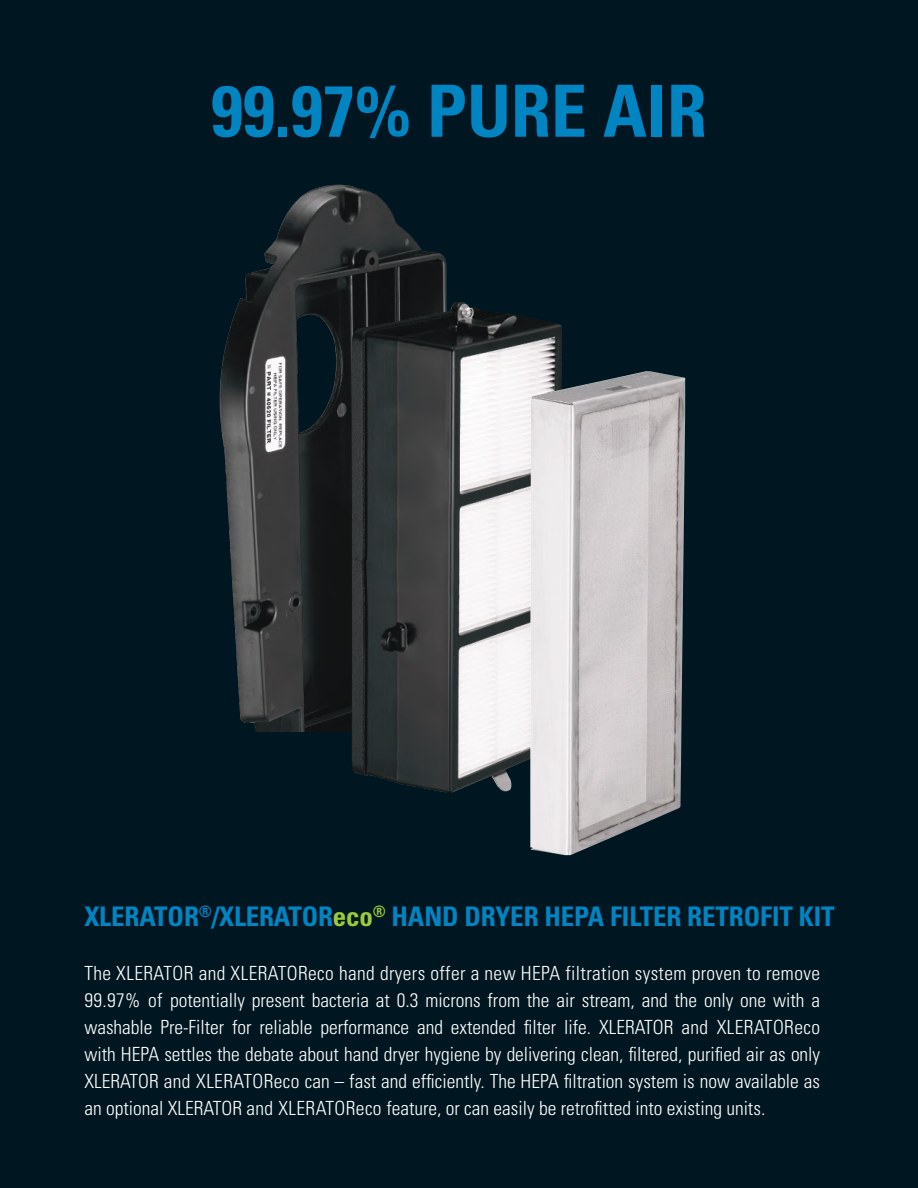
<style>
.page{position:relative;width:918px;height:1188px;background:#001721}
.page>*{position:absolute;margin:0;border:0;box-sizing:border-box;transform-origin:0 0}
.t1{font:700 condensed 72px "Univers";color:#0084c2}
.t2{font:700 condensed 27px "Univers";letter-spacing:-.005em;color:#0084c2}
.t3{font:300 condensed 19.5px/27px "Univers";color:#fff;text-align:justify}
.s1{color:#99cb3b}
</style>
<div class="page">
<img style="left:219px;top:184px;width:228px;height:547px">
<img style="left:352px;top:302px;width:210px;height:491px">
<img style="left:530px;top:371px;width:155px;height:484px">
<h1 class="t1" style="left:211px;top:67px;width:497px">99.97% PURE AIR</h1>
<h2 class="t2" style="left:84px;top:900px;width:752px">XLERATOR<sup>®</sup>/XLERATOR<span class="s1">eco</span><sup>®</sup> HAND DRYER HEPA FILTER RETROFIT KIT</h2>
<p class="t3" style="left:84px;top:960px;width:737px">The XLERATOR and XLERATOReco hand dryers offer a new HEPA filtration system proven to remove 99.97% of potentially present bacteria at 0.3 microns from the air stream, and the only one with a washable Pre-Filter for reliable performance and extended filter life. XLERATOR and XLERATOReco with HEPA settles the debate about hand dryer hygiene by delivering clean, filtered, purified air as only XLERATOR and XLERATOReco can – fast and efficiently. The HEPA filtration system is now available as an optional XLERATOR and XLERATOReco feature, or can easily be retrofitted into existing units.</p>
</div>
